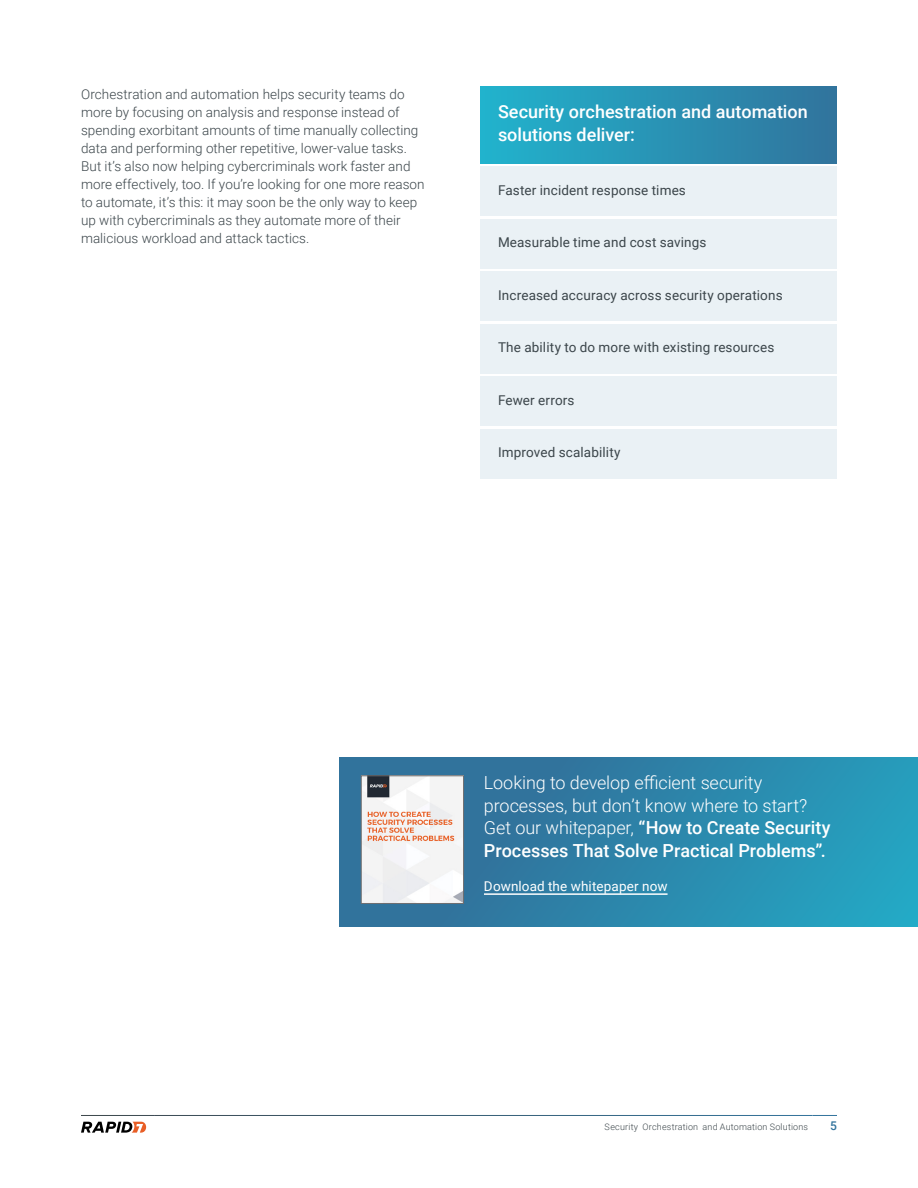
<style>
.page{position:relative;width:918px;height:1188px;background:#fff}
.page>*{position:absolute;margin:0;border:0;box-sizing:border-box;transform-origin:0 0}
.Callout_Box_Headline{font:300 18px/22.5px "Roboto";letter-spacing:-.005em;color:#fff}
.Body_List_Header{font:500 18px/22.5px "Roboto";color:#fff}
.Body{font:300 13.5px/18px "Roboto";letter-spacing:.005em;color:#3b454a}
.Body_List{font:13.5px "Roboto";letter-spacing:.01em;color:#3b454a}
.Callout_Box_Body{font:13.5px "Roboto";letter-spacing:.01em;color:#fff}
.t1{font:500 12px "Roboto";color:#31739c}
.t2{font:300 9px "Roboto";letter-spacing:.02em;color:#3b454a}
.s1{font-weight:500}
</style>
<div class="page">
<svg style="left:813px;top:1115px;width:24px;height:1px"></svg>
<svg style="left:81px;top:1122px;width:65px;height:11px"></svg>
<div style="left:480px;top:87px;width:357px;height:76px;background:linear-gradient(to right,#21b3cd,#31739c)"></div>
<div style="left:480px;top:167px;width:357px;height:49px;background:#eaf1f5"></div>
<div style="left:480px;top:219px;width:357px;height:50px;background:#eaf1f5"></div>
<div style="left:480px;top:272px;width:357px;height:49px;background:#eaf1f5"></div>
<div style="left:480px;top:324px;width:357px;height:50px;background:#eaf1f5"></div>
<div style="left:480px;top:377px;width:357px;height:49px;background:#eaf1f5"></div>
<div style="left:480px;top:429px;width:357px;height:50px;background:#eaf1f5"></div>
<div style="left:340px;top:758px;width:578px;height:168px;background:linear-gradient(to right,#346995,#26a0bf)"></div>
<hr style="left:484px;top:893px;width:184px;height:2px;background:#fff">
<img style="left:363px;top:778px;width:99px;height:124px">
<div style="left:361px;top:776px;width:103px;height:128px;border:1px solid #6c6d70"></div>
<p class="Body" style="left:81px;top:85px;width:345px">Orchestration and automation helps security teams do more by focusing on analysis and response instead of spending exorbitant amounts of time manually collecting data and performing other repetitive, lower-value tasks.<br>But it’s also now helping cybercriminals work faster and more effectively, too. If you’re looking for one more reason to automate, it’s this: it may soon be the only way to keep up with cybercriminals as they automate more of their malicious workload and attack tactics.</p>
<p class="Body_List_Header" style="left:498px;top:100px;width:311px">Security orchestration and automation solutions deliver:</p>
<p class="Body_List" style="left:498px;top:180px;width:189px">Faster incident response times</p>
<p class="Body_List" style="left:498px;top:233px;width:210px">Measurable time and cost savings</p>
<p class="Body_List" style="left:498px;top:285px;width:286px">Increased accuracy across security operations</p>
<p class="Body_List" style="left:498px;top:338px;width:278px">The ability to do more with existing resources</p>
<p class="Body_List" style="left:498px;top:390px;width:78px">Fewer errors</p>
<p class="Body_List" style="left:498px;top:443px;width:124px">Improved scalability</p>
<p class="Callout_Box_Headline" style="left:484px;top:771px;width:348px">Looking to develop efficient security processes, but don’t know where to start?<br>Get our whitepaper, <span class="s1">“How to Create Security Processes That Solve Practical Problems”.</span></p>
<p class="Callout_Box_Body" style="left:484px;top:877px;width:185px">Download the whitepaper now</p>
<p class="t2" style="left:605px;top:1120px;width:205px">Security Orchestration and Automation Solutions</p>
<p class="t1" style="left:830px;top:1118px;width:8px">5</p>
</div>
